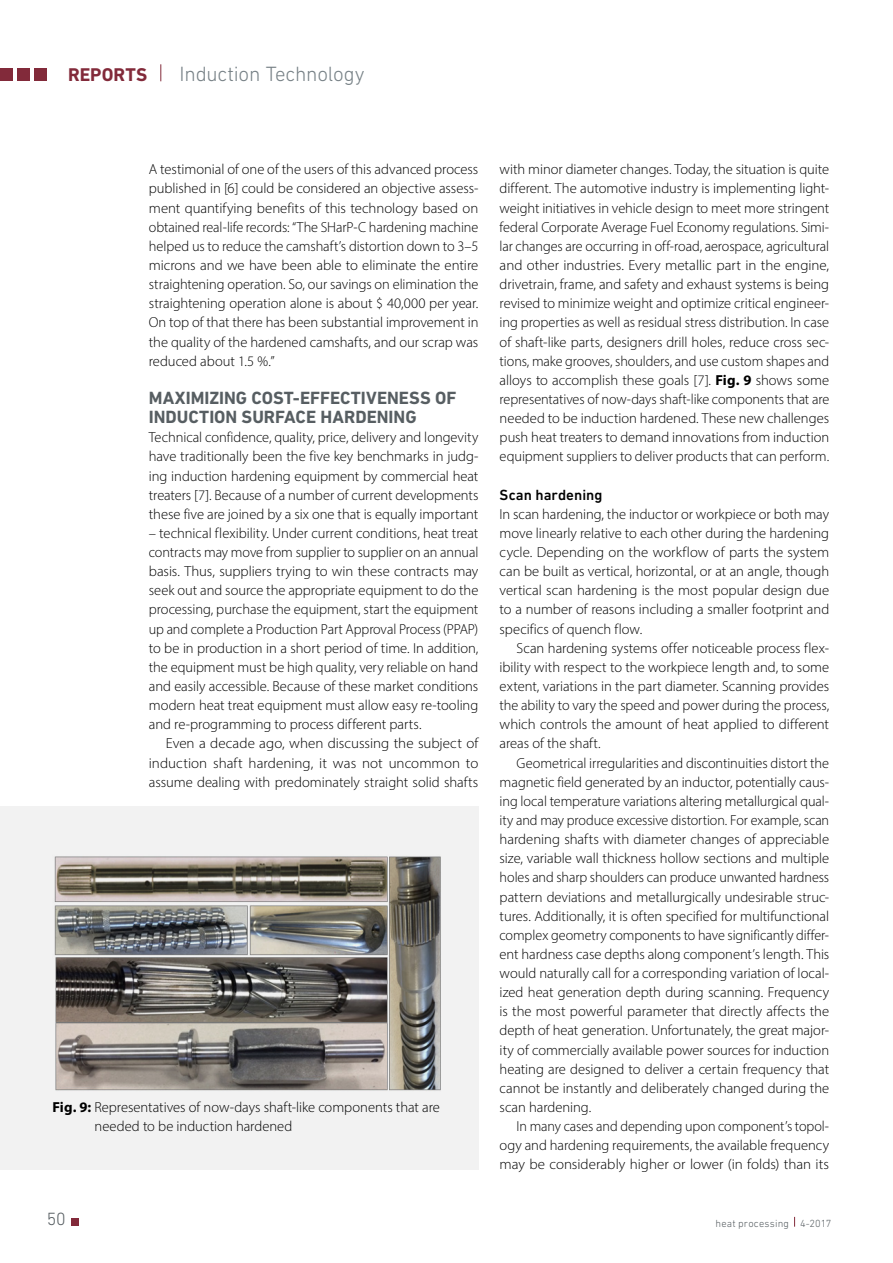
<style>
.page{position:relative;width:893px;height:1263px;background:#fff}
.page>*{position:absolute;margin:0;border:0;box-sizing:border-box;transform-origin:0 0}
.t1{font:300 21px "DIN Next LT Pro";letter-spacing:-.01em;color:#778186}
.t2{font:700 18.75px "DIN Next LT Pro";letter-spacing:.005em;color:#822a3a}
.T_Subline_1_Versal{font:700 18px/19.2px "DIN Next LT Pro";color:#575e62}
.t3{font:300 18px "DIN Next LT Pro";color:#575e62}
.T_Subline_2_fett{font:500 15px "DIN Next LT Pro";letter-spacing:.005em;color:#000}
.T_Fliesstext_Einzug{font:300 14.55px/19.2px "Myriad Pro";letter-spacing:-.005em;color:#000;text-align:justify}
.T_Fliesstext{font:300 14.55px/19.2px "Myriad Pro";letter-spacing:-.005em;color:#000;text-align:justify}
.T_Bildunterschrift{font:300 14.55px/19.2px "Myriad Pro";letter-spacing:-.005em;color:#000}
.t4{font:300 10.5px "DIN Next LT Pro";letter-spacing:.02em;color:#575e62}
.s1{font-weight:700}
</style>
<div class="page">
<div style="left:0;top:68px;width:13px;height:13px;background:#822a3a"></div>
<div style="left:17px;top:68px;width:13px;height:13px;background:#822a3a"></div>
<div style="left:34px;top:68px;width:13px;height:13px;background:#822a3a"></div>
<div style="left:72px;top:1218px;width:7px;height:7px;background:#822a3a"></div>
<svg style="left:160px;top:64px;width:1px;height:17px"></svg>
<div style="left:0;top:806px;width:478px;height:363px;background:#f2f2f2"></div>
<img style="left:54px;top:856px;width:387px;height:235px">
<p class="t2" style="left:68px;top:63px;width:81px">REPORTS</p>
<h1 class="t1" style="left:180px;top:61px;width:186px">Induction Technology</h1>
<p class="T_Fliesstext" style="left:149px;top:160px;width:331px">A testimonial of one of the users of this advanced process published in [6] could be considered an objective assess&shy;ment quantifying benefits of this technology based on obtained real-life records: “The SHarP-C hardening machine helped us to reduce the camshaft’s distortion down to 3–5 microns and we have been able to eliminate the entire straightening operation. So, our savings on elimination the straightening operation alone is about $ 40,000 per year.<br>On top of that there has been substantial improvement in the quality of the hardened camshafts, and our scrap was reduced about 1.5 %.”</p>
<p class="T_Subline_1_Versal" style="left:149px;top:388px;width:309px">MAXIMIZING COST-EFFECTIVENESS OF<br>INDUCTION SURFACE HARDENING</p>
<p class="T_Fliesstext" style="left:149px;top:428px;width:331px">Technical confidence, quality, price, delivery and longevity have traditionally been the five key benchmarks in judg&shy;ing induction hardening equipment by commercial heat treaters [7]. Because of a number of current developments these five are joined by a six one that is equally important</p>
<p class="T_Fliesstext" style="left:149px;top:523px;width:331px">– technical flexibility. Under current conditions, heat treat contracts may move from supplier to supplier on an annual basis. Thus, suppliers trying to win these contracts may seek out and source the appropriate equipment to do the processing, purchase the equipment, start the equipment up and complete a Production Part Approval Process (PPAP) to be in production in a short period of time. In addition, the equipment must be high quality, very reliable on hand and easily accessible. Because of these market conditions modern heat treat equipment must allow easy re-tooling and re-programming to process different parts.</p>
<p class="T_Fliesstext_Einzug" style="left:149px;top:734px;width:331px;text-indent:17px">Even a decade ago, when discussing the subject of induction shaft hardening, it was not uncommon to assume dealing with predominately straight solid shafts</p>
<p class="T_Bildunterschrift" style="left:95px;top:1097px;width:347px;text-indent:-42px"><span class="s1">Fig. 9:</span> Representatives of now-days shaft-like components that are needed to be induction hardened</p>
<p class="T_Fliesstext_Einzug" style="left:500px;top:160px;width:331px">with minor diameter changes. Today, the situation is quite different. The automotive industry is implementing light&shy;weight initiatives in vehicle design to meet more stringent federal Corporate Average Fuel Economy regulations. Simi&shy;lar changes are occurring in off-road, aerospace, agricultural and other industries. Every metallic part in the engine, drivetrain, frame, and safety and exhaust systems is being revised to minimize weight and optimize critical engineer&shy;ing properties as well as residual stress distribution. In case of shaft-like parts, designers drill holes, reduce cross sec&shy;tions, make grooves, shoulders, and use custom shapes and alloys to accomplish these goals [7]. <span class="s1">Fig. 9</span> shows some representatives of now-days shaft-like components that are needed to be induction hardened. These new challenges push heat treaters to demand innovations from induction equipment suppliers to deliver products that can perform.</p>
<p class="T_Subline_2_fett" style="left:500px;top:486px;width:105px">Scan hardening</p>
<p class="T_Fliesstext" style="left:500px;top:504px;width:331px">In scan hardening, the inductor or workpiece or both may move linearly relative to each other during the hardening cycle. Depending on the workflow of parts the system can be built as vertical, horizontal, or at an angle, though vertical scan hardening is the most popular design due to a number of reasons including a smaller footprint and specifics of quench flow.</p>
<p class="T_Fliesstext_Einzug" style="left:500px;top:638px;width:331px;text-indent:17px">Scan hardening systems offer noticeable process flex&shy;ibility with respect to the workpiece length and, to some extent, variations in the part diameter. Scanning provides the ability to vary the speed and power during the process, which controls the amount of heat applied to different areas of the shaft.</p>
<p class="T_Fliesstext_Einzug" style="left:500px;top:753px;width:331px;text-indent:17px">Geometrical irregularities and discontinuities distort the magnetic field generated by an inductor, potentially caus&shy;ing local temperature variations altering metallurgical qual&shy;ity and may produce excessive distortion. For example, scan hardening shafts with diameter changes of appreciable size, variable wall thickness hollow sections and multiple holes and sharp shoulders can produce unwanted hardness pattern deviations and metallurgically undesirable struc&shy;tures. Additionally, it is often specified for multifunctional complex geometry components to have significantly differ&shy;ent hardness case depths along component’s length. This would naturally call for a corresponding variation of local&shy;ized heat generation depth during scanning. Frequency is the most powerful parameter that directly affects the depth of heat generation. Unfortunately, the great major&shy;ity of commercially available power sources for induction heating are designed to deliver a certain frequency that cannot be instantly and deliberately changed during the scan hardening.</p>
<p class="T_Fliesstext_Einzug" style="left:500px;top:1116px;width:331px;text-indent:17px">In many cases and depending upon component’s topol&shy;ogy and hardening requirements, the available frequency may be considerably higher or lower (in folds) than its</p>
<p class="t3" style="left:47px;top:1209px;width:20px">50</p>
<p class="t4" style="left:715px;top:1217px;width:117px">heat processing 4-2017</p>
</div>
